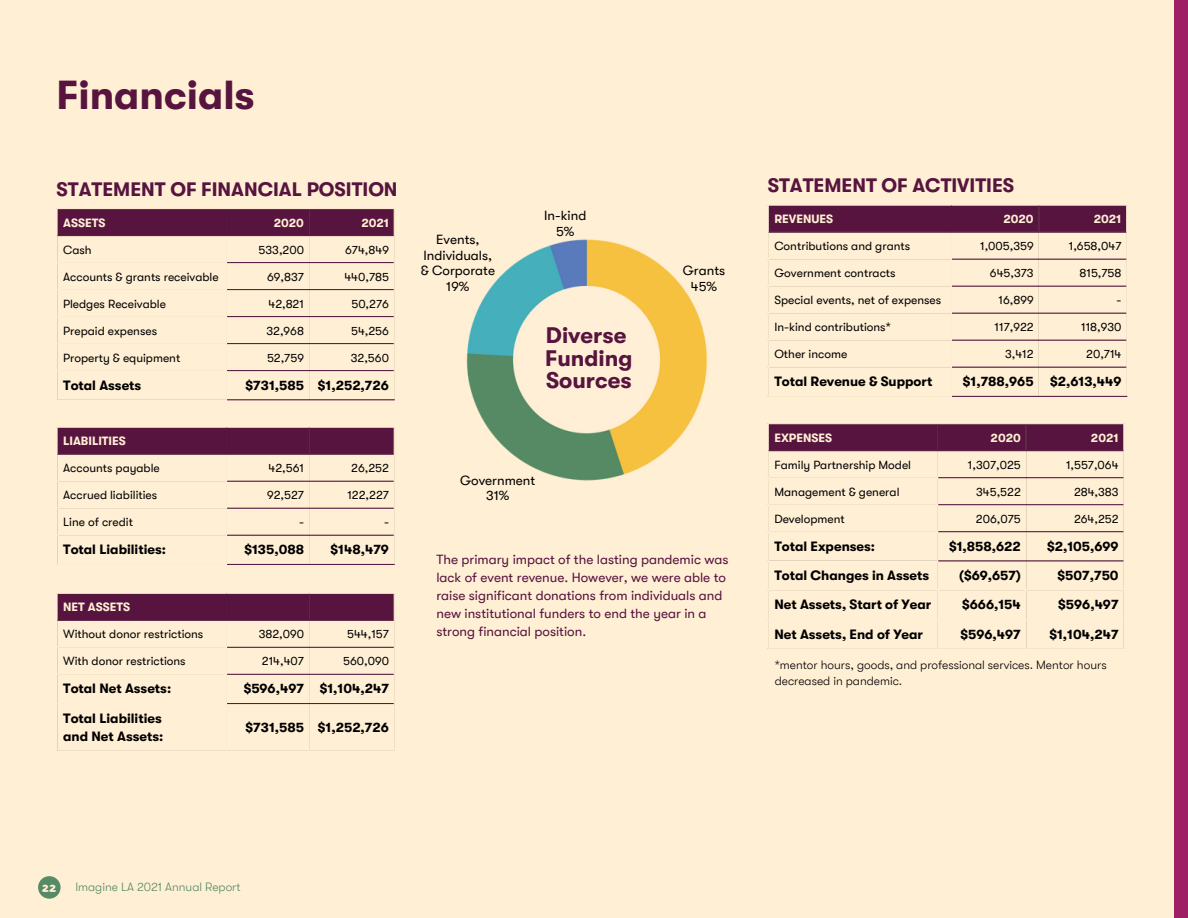
<style>
.page{position:relative;width:1188px;height:918px;background:#ffefd4}
.page>*{position:absolute;margin:0;border:0;box-sizing:border-box;transform-origin:0 0}
.t1{font:700 40.5px "GT Walsheim";color:#57143f}
.t2{font:700 22.5px/22.5px "GT Walsheim";color:#57143f}
.t3{font:700 19.5px "GT Walsheim";color:#57143f}
.t4{font:700 13.5px/18px "GT Walsheim";color:#000}
.t5{font:13.5px/18px "GT Walsheim";color:#57143f}
.t6{font:13.5px/15.8px "GT Walsheim";color:#000;text-align:center}
.t7{font:12px "GT Walsheim";color:#000}
.t8{font:300 12px/16px "GT Walsheim";color:#000}
.t9{font:700 12px "GT Walsheim";color:#ffefd4}
.t10{font:300 12px "GT Walsheim";color:#558b65}
.t11{font:12px "Equity";color:#ffefd4}
</style>
<div class="page">
<img style="left:466px;top:239px;width:242px;height:242px">
<div style="left:57px;top:209px;width:337px;height:26px;background:#57143f"></div>
<hr style="left:58px;top:235px;width:336px;height:1px;background:#57143f">
<hr style="left:227px;top:262px;width:167px;height:1px;background:#57143f">
<hr style="left:227px;top:289px;width:167px;height:1px;background:#57143f">
<hr style="left:227px;top:316px;width:167px;height:1px;background:#57143f">
<hr style="left:227px;top:343px;width:167px;height:1px;background:#57143f">
<hr style="left:227px;top:370px;width:167px;height:1px;background:#57143f">
<hr style="left:227px;top:399px;width:168px;height:1px;background:#57143f">
<div style="left:57px;top:427px;width:337px;height:27px;background:#57143f"></div>
<hr style="left:58px;top:454px;width:336px;height:1px;background:#57143f">
<hr style="left:227px;top:481px;width:167px;height:1px;background:#57143f">
<hr style="left:227px;top:508px;width:167px;height:1px;background:#57143f">
<hr style="left:227px;top:535px;width:167px;height:1px;background:#57143f">
<hr style="left:227px;top:564px;width:168px;height:1px;background:#57143f">
<div style="left:57px;top:594px;width:337px;height:26px;background:#57143f"></div>
<hr style="left:58px;top:620px;width:336px;height:1px;background:#57143f">
<hr style="left:227px;top:647px;width:167px;height:1px;background:#57143f">
<hr style="left:227px;top:674px;width:167px;height:1px;background:#57143f">
<hr style="left:227px;top:703px;width:167px;height:1px;background:#57143f">
<svg style="left:768px;top:205px;width:358px;height:27px;background:#5c1b43"></svg>
<hr style="left:769px;top:232px;width:357px;height:1px;background:#57143f">
<hr style="left:952px;top:259px;width:174px;height:1px;background:#57143f">
<hr style="left:952px;top:286px;width:174px;height:1px;background:#57143f">
<hr style="left:952px;top:313px;width:174px;height:1px;background:#57143f">
<hr style="left:952px;top:340px;width:174px;height:1px;background:#57143f">
<hr style="left:952px;top:367px;width:174px;height:1px;background:#57143f">
<hr style="left:952px;top:396px;width:175px;height:1px;background:#57143f">
<div style="left:768px;top:424px;width:356px;height:26px;background:#57143f"></div>
<hr style="left:769px;top:450px;width:354px;height:1px;background:#57143f">
<hr style="left:938px;top:477px;width:185px;height:1px;background:#57143f">
<hr style="left:938px;top:504px;width:185px;height:1px;background:#57143f">
<hr style="left:938px;top:531px;width:185px;height:1px;background:#57143f">
<hr style="left:938px;top:560px;width:185px;height:1px;background:#57143f">
<div style="left:38px;top:876px;width:23px;height:23px;background:#558b65;border-radius:50%"></div>
<div style="left:1175px;top:0;width:13px;height:918px;background:#9e1f63"></div>
<h1 class="t1" style="left:57px;top:72px;width:200px">Financials</h1>
<h3 class="t3" style="left:57px;top:178px;width:343px">STATEMENT OF FINANCIAL POSITION</h3>
<h3 class="t3" style="left:768px;top:175px;width:248px">STATEMENT OF ACTIVITIES</h3>
<p class="t9" style="left:63px;top:216px;width:44px">ASSETS</p>
<p class="t9" style="left:274px;top:216px;width:32px">2020</p>
<p class="t9" style="left:361px;top:216px;width:29px">2021</p>
<p class="t7" style="left:63px;top:243px;width:30px">Cash</p>
<p class="t7" style="left:259px;top:243px;width:47px">533,200</p>
<p class="t7" style="left:345px;top:243px;width:45px">674,849</p>
<p class="t7" style="left:63px;top:270px;width:157px">Accounts &amp; grants receivable</p>
<p class="t7" style="left:267px;top:270px;width:38px">69,837</p>
<p class="t7" style="left:344px;top:270px;width:46px">440,785</p>
<p class="t7" style="left:63px;top:297px;width:104px">Pledges Receivable</p>
<p class="t7" style="left:268px;top:297px;width:37px">42,821</p>
<p class="t7" style="left:351px;top:297px;width:39px">50,276</p>
<p class="t7" style="left:63px;top:324px;width:95px">Prepaid expenses</p>
<p class="t7" style="left:266px;top:324px;width:39px">32,968</p>
<p class="t7" style="left:351px;top:324px;width:39px">54,256</p>
<p class="t7" style="left:63px;top:351px;width:119px">Property &amp; equipment</p>
<p class="t7" style="left:267px;top:351px;width:39px">52,759</p>
<p class="t7" style="left:351px;top:351px;width:40px">32,560</p>
<p class="t4" style="left:63px;top:376px;width:80px">Total Assets</p>
<p class="t4" style="left:246px;top:376px;width:145px">$731,585 $1,252,726</p>
<p class="t9" style="left:63px;top:435px;width:64px">LIABILITIES</p>
<p class="t7" style="left:63px;top:462px;width:98px">Accounts payable</p>
<p class="t7" style="left:269px;top:462px;width:37px">42,561</p>
<p class="t7" style="left:351px;top:462px;width:39px">26,252</p>
<p class="t7" style="left:63px;top:489px;width:96px">Accrued liabilities</p>
<p class="t7" style="left:267px;top:489px;width:38px">92,527</p>
<p class="t7" style="left:347px;top:489px;width:43px">122,227</p>
<p class="t7" style="left:63px;top:516px;width:71px">Line of credit</p>
<p class="t7" style="left:299px;top:516px;width:6px">-</p>
<p class="t7" style="left:384px;top:516px;width:6px">-</p>
<p class="t4" style="left:63px;top:541px;width:104px">Total Liabilities:</p>
<p class="t4" style="left:244px;top:541px;width:61px">$135,088</p>
<p class="t4" style="left:331px;top:541px;width:60px">$148,479</p>
<p class="t9" style="left:63px;top:601px;width:68px">NET ASSETS</p>
<p class="t7" style="left:63px;top:628px;width:142px">Without donor restrictions</p>
<p class="t7" style="left:259px;top:628px;width:47px">382,090</p>
<p class="t7" style="left:347px;top:628px;width:43px">544,157</p>
<p class="t7" style="left:63px;top:655px;width:124px">With donor restrictions</p>
<p class="t7" style="left:262px;top:655px;width:44px">214,407</p>
<p class="t7" style="left:343px;top:655px;width:47px">560,090</p>
<p class="t4" style="left:63px;top:680px;width:110px">Total Net Assets:</p>
<p class="t4" style="left:244px;top:680px;width:147px">$596,497 $1,104,247</p>
<p class="t4" style="left:63px;top:709px;width:102px">Total Liabilities and Net Assets:</p>
<p class="t4" style="left:246px;top:718px;width:145px">$731,585 $1,252,726</p>
<p class="t6" style="left:421px;top:232px;width:76px">Events,<br>Individuals, &amp; Corporate<br>19%</p>
<p class="t6" style="left:544px;top:208px;width:44px">In-kind<br>5%</p>
<h2 class="t2" style="left:545px;top:324px;width:89px">Diverse<br>Funding<br>Sources</h2>
<p class="t6" style="left:460px;top:472px;width:77px">Government<br>31%</p>
<p class="t6" style="left:683px;top:263px;width:44px">Grants<br>45%</p>
<p class="t5" style="left:436px;top:551px;width:294px">The primary impact of the lasting pandemic was lack of event revenue. However, we were able to raise significant donations from individuals and new institutional funders to end the year in a strong financial position.</p>
<p class="t9" style="left:774px;top:212px;width:60px">REVENUES</p>
<p class="t9" style="left:1003px;top:212px;width:32px">2020</p>
<p class="t9" style="left:1094px;top:212px;width:29px">2021</p>
<p class="t7" style="left:774px;top:239px;width:137px">Contributions and grants</p>
<p class="t7" style="left:980px;top:239px;width:55px">1,005,359</p>
<p class="t7" style="left:1069px;top:239px;width:54px">1,658,047</p>
<p class="t7" style="left:774px;top:266px;width:123px">Government contracts</p>
<p class="t7" style="left:990px;top:266px;width:45px">645,373</p>
<p class="t7" style="left:1080px;top:266px;width:43px">815,758</p>
<p class="t7" style="left:774px;top:293px;width:168px">Special events, net of expenses</p>
<p class="t7" style="left:999px;top:293px;width:37px">16,899</p>
<p class="t7" style="left:1117px;top:293px;width:6px">-</p>
<p class="t7" style="left:774px;top:320px;width:118px">In-kind contributions*</p>
<p class="t7" style="left:995px;top:320px;width:41px">117,922</p>
<p class="t7" style="left:1081px;top:320px;width:42px">118,930</p>
<p class="t7" style="left:774px;top:347px;width:74px">Other income</p>
<p class="t7" style="left:1005px;top:347px;width:30px">3,412</p>
<p class="t7" style="left:1086px;top:347px;width:37px">20,714</p>
<p class="t4" style="left:774px;top:373px;width:159px">Total Revenue &amp; Support</p>
<p class="t4" style="left:963px;top:373px;width:160px">$1,788,965 $2,613,449</p>
<p class="t9" style="left:774px;top:431px;width:59px">EXPENSES</p>
<p class="t9" style="left:991px;top:431px;width:32px">2020</p>
<p class="t9" style="left:1091px;top:431px;width:29px">2021</p>
<p class="t7" style="left:774px;top:458px;width:138px">Family Partnership Model</p>
<p class="t7" style="left:968px;top:458px;width:54px">1,307,025</p>
<p class="t7" style="left:1066px;top:458px;width:54px">1,557,064</p>
<p class="t7" style="left:774px;top:485px;width:127px">Management &amp; general</p>
<p class="t7" style="left:976px;top:485px;width:46px">345,522</p>
<p class="t7" style="left:1074px;top:485px;width:46px">284,383</p>
<p class="t7" style="left:774px;top:512px;width:72px">Development</p>
<p class="t7" style="left:976px;top:512px;width:46px">206,075</p>
<p class="t7" style="left:1074px;top:512px;width:46px">264,252</p>
<p class="t4" style="left:774px;top:537px;width:102px">Total Expenses:</p>
<p class="t4" style="left:949px;top:537px;width:73px">$1,858,622</p>
<p class="t4" style="left:1047px;top:537px;width:73px">$2,105,699</p>
<p class="t4" style="left:774px;top:567px;width:156px">Total Changes in Assets</p>
<p class="t4" style="left:959px;top:567px;width:63px">($69,657)</p>
<p class="t4" style="left:1057px;top:567px;width:63px">$507,750</p>
<p class="t4" style="left:774px;top:596px;width:159px">Net Assets, Start of Year</p>
<p class="t4" style="left:962px;top:596px;width:60px">$666,154</p>
<p class="t4" style="left:1058px;top:596px;width:62px">$596,497</p>
<p class="t4" style="left:774px;top:625px;width:150px">Net Assets, End of Year</p>
<p class="t4" style="left:961px;top:625px;width:62px">$596,497</p>
<p class="t4" style="left:1049px;top:625px;width:71px">$1,104,247</p>
<p class="t8" style="left:775px;top:657px;width:333px">*mentor hours, goods, and professional services. Mentor hours decreased in pandemic.</p>
<p class="t11" style="left:42px;top:880px;width:16px">22</p>
<p class="t10" style="left:75px;top:881px;width:167px">Imagine LA 2021 Annual Report</p>
</div>
